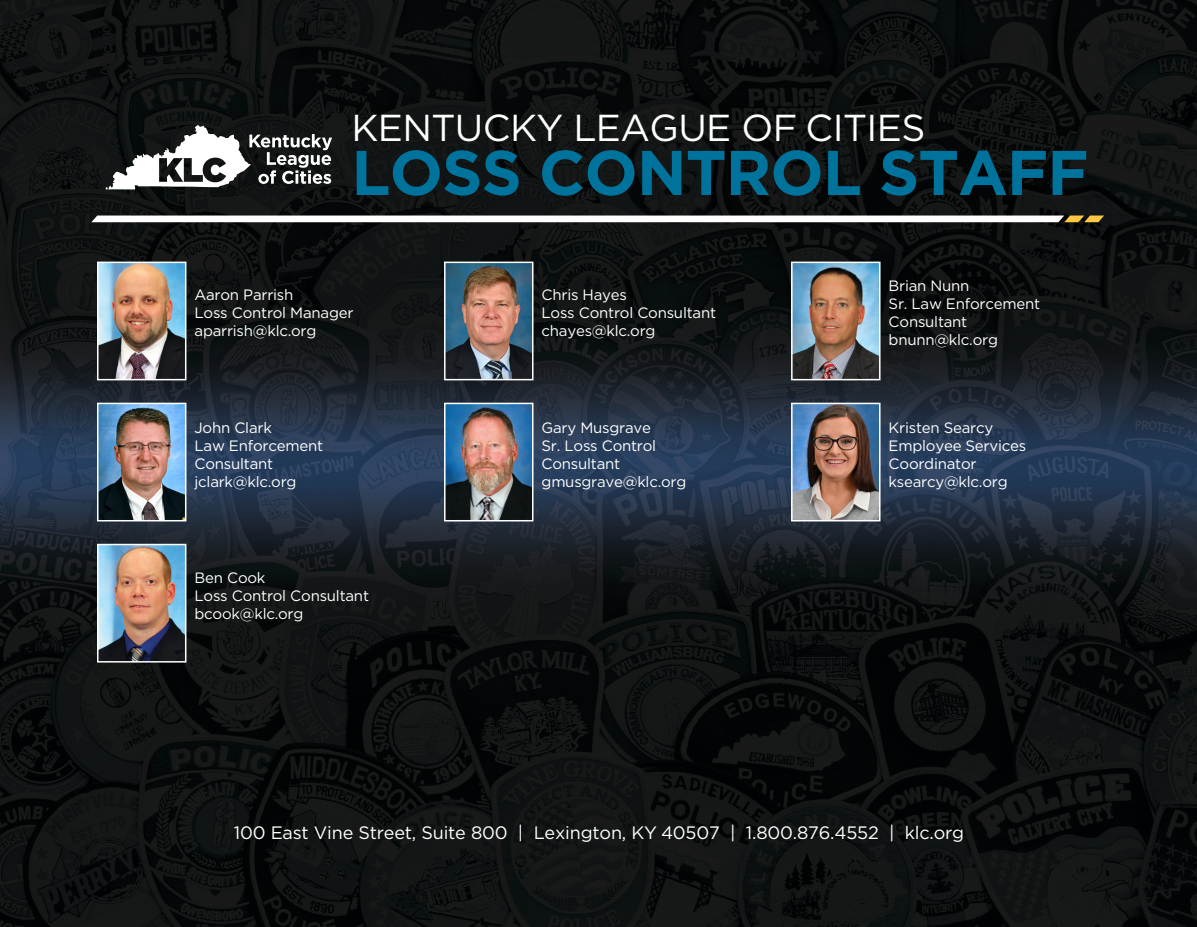
<style>
.page{position:relative;width:1197px;height:927px;background:#fff}
.page>*{position:absolute;margin:0;border:0;box-sizing:border-box;transform-origin:0 0}
.t1{font:700 63px "Gotham";letter-spacing:-.015em;color:#00739c}
.t2{font:37.5px "Gotham";letter-spacing:-.015em;color:#fff}
.t3{font:18px "Gotham";letter-spacing:-.01em;color:#fff}
.t4{font:15px/18px "Gotham";letter-spacing:-.015em;color:#fff}
</style>
<div class="page">
<img style="left:0;top:0;width:1197px;height:927px">
<svg style="left:106px;top:125px;width:226px;height:65px"></svg>
<img style="left:100px;top:406px;width:83px;height:112px">
<div style="left:97px;top:403px;width:89px;height:118px;border:2px solid #fff"></div>
<img style="left:794px;top:265px;width:84px;height:112px">
<div style="left:791px;top:262px;width:90px;height:118px;border:2px solid #fff"></div>
<img style="left:100px;top:265px;width:83px;height:112px">
<div style="left:97px;top:262px;width:89px;height:118px;border:2px solid #fff"></div>
<img style="left:794px;top:406px;width:84px;height:112px">
<div style="left:791px;top:403px;width:90px;height:118px;border:2px solid #fff"></div>
<img style="left:100px;top:547px;width:83px;height:113px">
<div style="left:97px;top:544px;width:89px;height:119px;border:2px solid #fff"></div>
<img style="left:447px;top:265px;width:84px;height:112px">
<div style="left:444px;top:262px;width:90px;height:118px;border:2px solid #fff"></div>
<img style="left:447px;top:406px;width:84px;height:112px">
<div style="left:444px;top:403px;width:90px;height:118px;border:2px solid #fff"></div>
<svg style="left:91px;top:216px;width:1013px;height:6px"></svg>
<svg style="left:0;top:0;width:5px;height:5px"></svg>
<svg style="left:0;top:922px;width:5px;height:5px"></svg>
<svg style="left:1192px;top:0;width:5px;height:5px"></svg>
<svg style="left:1192px;top:922px;width:5px;height:5px"></svg>
<p class="t2" style="left:351px;top:104px;width:576px">KENTUCKY LEAGUE OF CITIES</p>
<p class="t1" style="left:351px;top:131px;width:739px">LOSS CONTROL STAFF</p>
<p class="t4" style="left:195px;top:286px;width:100px">Aaron Parrish</p>
<p class="t4" style="left:195px;top:304px;width:160px">Loss Control Manager</p>
<p class="t4" style="left:195px;top:322px;width:123px">aparrish@klc.org</p>
<p class="t4" style="left:195px;top:418px;width:79px">John Clark</p>
<p class="t4" style="left:195px;top:436px;width:130px">Law Enforcement<br>Consultant</p>
<p class="t4" style="left:195px;top:472px;width:103px">jclark@klc.org</p>
<p class="t4" style="left:195px;top:568px;width:72px">Ben Cook</p>
<p class="t4" style="left:195px;top:586px;width:176px">Loss Control Consultant</p>
<p class="t4" style="left:195px;top:604px;width:110px">bcook@klc.org</p>
<p class="t4" style="left:542px;top:286px;width:87px">Chris Hayes</p>
<p class="t4" style="left:542px;top:304px;width:176px">Loss Control Consultant</p>
<p class="t4" style="left:542px;top:322px;width:115px">chayes@klc.org</p>
<p class="t4" style="left:542px;top:418px;width:111px">Gary Musgrave</p>
<p class="t4" style="left:542px;top:436px;width:116px">Sr. Loss Control</p>
<p class="t4" style="left:542px;top:454px;width:80px">Consultant</p>
<p class="t4" style="left:542px;top:472px;width:146px">gmusgrave@klc.org</p>
<p class="t4" style="left:889px;top:277px;width:82px">Brian Nunn</p>
<p class="t4" style="left:889px;top:295px;width:153px">Sr. Law Enforcement<br>Consultant</p>
<p class="t4" style="left:889px;top:331px;width:111px">bnunn@klc.org</p>
<p class="t4" style="left:889px;top:418px;width:106px">Kristen Searcy</p>
<p class="t4" style="left:889px;top:436px;width:139px">Employee Services<br>Coordinator</p>
<p class="t4" style="left:889px;top:472px;width:121px">ksearcy@klc.org</p>
<p class="t3" style="left:234px;top:821px;width:732px">100 East Vine Street, Suite 800 | Lexington, KY 40507 | 1.800.876.4552 | klc.org</p>
</div>
